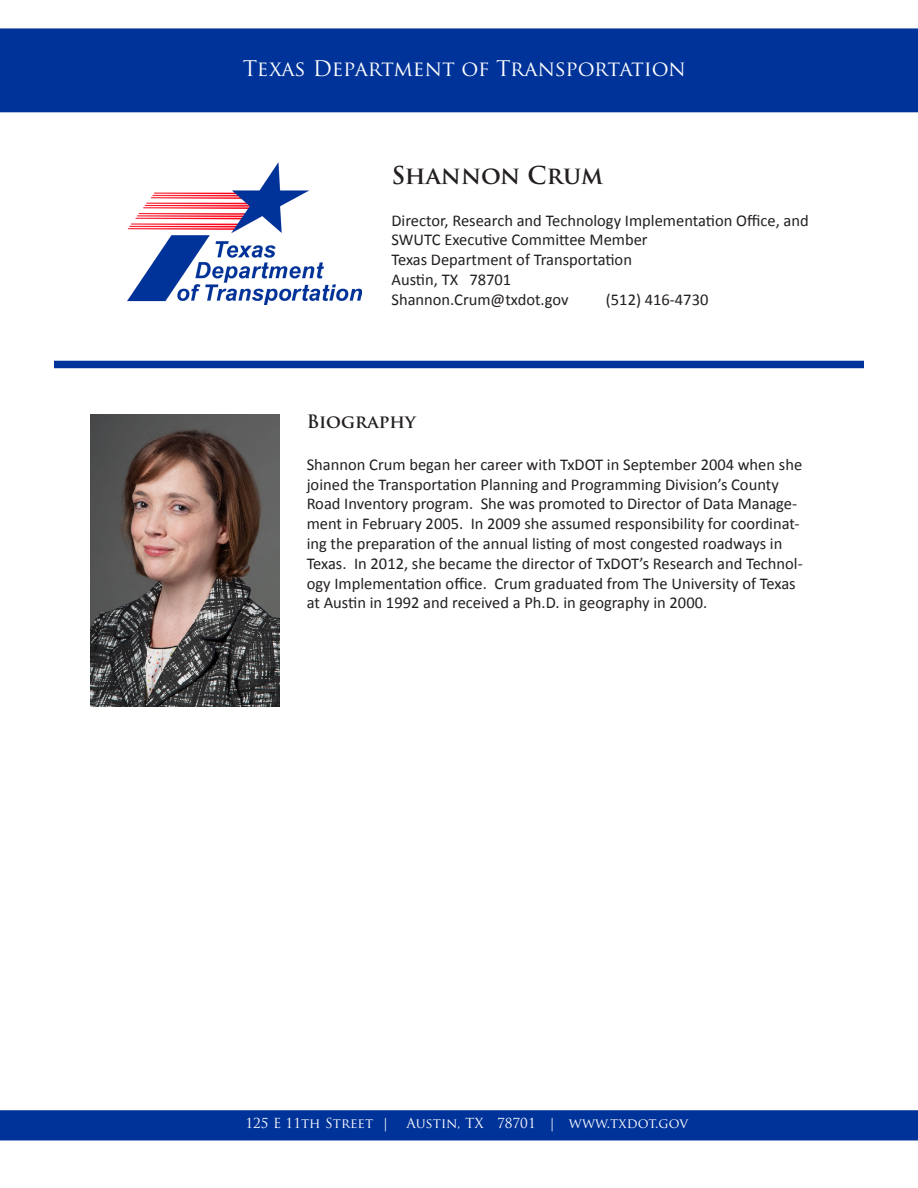
<style>
.page{position:relative;width:918px;height:1188px;background:#fff}
.page>*{position:absolute;margin:0;border:0;box-sizing:border-box;transform-origin:0 0}
.t1{font:700 24px "Trajan Pro";letter-spacing:-.005em;color:#231f20}
.t2{font:21px "Trajan Pro";letter-spacing:-.015em;color:#fff}
.t3{font:700 18px "Trajan Pro";color:#231f20}
.t4{font:16.5px/19.8px "Calibri";color:#231f20}
.t5{font:13.5px "Trajan Pro";color:#fff}
</style>
<div class="page">
<div style="left:0;top:28px;width:918px;height:84px;background:#039"></div>
<div style="left:54px;top:361px;width:810px;height:7px;background:#039"></div>
<div style="left:0;top:1110px;width:918px;height:30px;background:#039"></div>
<img style="left:127px;top:163px;width:234px;height:141px">
<img style="left:91px;top:415px;width:188px;height:291px">
<p class="t2" style="left:243px;top:55px;width:444px">Texas Department of Transportation</p>
<p class="t1" style="left:392px;top:161px;width:213px">Shannon Crum</p>
<p class="t4" style="left:392px;top:210px;width:419px">Director, Research and Technology Implementation Office, and</p>
<p class="t4" style="left:392px;top:230px;width:258px">SWUTC Executive Committee Member</p>
<p class="t4" style="left:392px;top:250px;width:242px">Texas Department of Transportation</p>
<p class="t4" style="left:392px;top:270px;width:121px">Austin, TX 78701</p>
<p class="t4" style="left:392px;top:289px;width:179px">Shannon.Crum@txdot.gov</p>
<p class="t4" style="left:606px;top:289px;width:104px">(512) 416-4730</p>
<p class="t3" style="left:307px;top:411px;width:111px">Biography</p>
<p class="t4" style="left:307px;top:454px;width:498px">Shannon Crum began her career with TxDOT in September 2004 when she joined the Transportation Planning and Programming Division’s County Road Inventory program. She was promoted to Director of Data Manage&shy;ment in February 2005. In 2009 she assumed responsibility for coordinat&shy;ing the preparation of the annual listing of most congested roadways in Texas. In 2012, she became the director of TxDOT’s Research and Technol&shy;ogy Implementation office. Crum graduated from The University of Texas at Austin in 1992 and received a Ph.D. in geography in 2000.</p>
<p class="t5" style="left:246px;top:1114px;width:145px">125 E 11th Street |</p>
<p class="t5" style="left:406px;top:1114px;width:283px">Austin, TX 78701 | www.txdot.gov</p>
</div>
